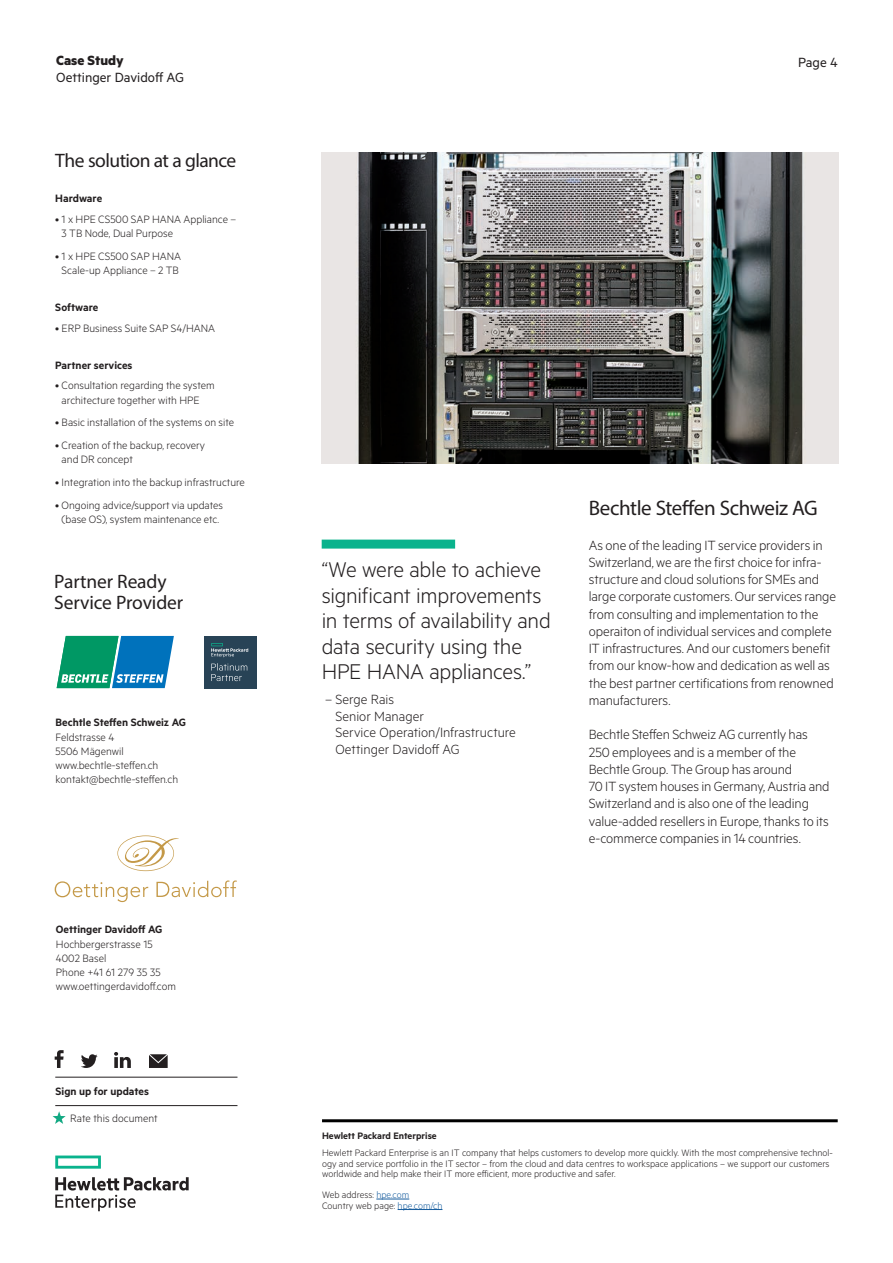
<style>
.page{position:relative;width:893px;height:1263px;background:#fff}
.page>*{position:absolute;margin:0;border:0;box-sizing:border-box;transform-origin:0 0}
.quote{font:300 24px/25.5px "Metric";letter-spacing:-.01em;color:#231f20}
.t1{font:21px "Myriad Pro";letter-spacing:-.025em;color:#231f20}
.t2{font:19.5px/21px "Myriad Pro";letter-spacing:-.015em;color:#231f20}
.lauftext{font:300 15px/17.2px "Metric";letter-spacing:-.01em;color:#231f20}
.quote_name{font:300 15px/16.5px "Metric";color:#231f20}
.t3{font:15px "Metric";color:#231f20}
.t4{font:700 15px "Metric";color:#231f20}
.text_aufzählung{font:300 12px/14.2px "Metric";color:#231f20}
.untertitel_aufzählun{font:600 12px/14.2px "Metric";color:#231f20}
.t5{font:300 10.5px/10.5px "Metric";color:#231f20}
.t6{font:600 10.5px "Metric";color:#231f20}
.s1{font-weight:300}
.s2{color:#175d9e}
</style>
<div class="page">
<img style="left:322px;top:153px;width:516px;height:310px">
<div style="left:322px;top:540px;width:133px;height:9px;background:#0ab38d"></div>
<svg style="left:55px;top:1155px;width:46px;height:14px"></svg>
<svg style="left:55px;top:1177px;width:134px;height:34px"></svg>
<svg style="left:55px;top:1050px;width:9px;height:18px"></svg>
<svg style="left:81px;top:1054px;width:17px;height:14px"></svg>
<svg style="left:114px;top:1052px;width:17px;height:16px"></svg>
<svg style="left:149px;top:1054px;width:19px;height:14px"></svg>
<hr style="left:55px;top:1077px;width:182px;height:1px;background:#231f20">
<hr style="left:55px;top:1105px;width:182px;height:1px;background:#231f20">
<svg style="left:53px;top:1111px;width:13px;height:13px"></svg>
<div style="left:204px;top:636px;width:53px;height:52px;background:#284356"></div>
<svg style="left:211px;top:643px;width:37px;height:14px"></svg>
<svg style="left:211px;top:663px;width:36px;height:18px"></svg>
<svg style="left:57px;top:636px;width:117px;height:52px;background:#2a99a2"></svg>
<svg style="left:55px;top:881px;width:93px;height:21px"></svg>
<svg style="left:156px;top:880px;width:81px;height:17px"></svg>
<svg style="left:117px;top:835px;width:62px;height:36px"></svg>
<hr style="left:376px;top:1199px;width:33px;height:1px;background:#175d9e">
<hr style="left:398px;top:1209px;width:44px;height:1px;background:#175d9e">
<hr style="left:322px;top:1119px;width:516px;height:3px;background:#000">
<p class="t4" style="left:56px;top:51px;width:69px">Case Study</p>
<p class="t3" style="left:56px;top:68px;width:129px">Oettinger Davidoff AG</p>
<p class="t2" style="left:55px;top:150px;width:183px">The solution at a glance</p>
<p class="untertitel_aufzählun" style="left:55px;top:191px;width:48px">Hardware</p>
<p class="text_aufzählung" style="left:62px;top:212px;width:176px;text-indent:-6px">• 1 x HPE CS500 SAP HANA Appliance –<br>3 TB Node, Dual Purpose</p>
<p class="text_aufzählung" style="left:55px;top:249px;width:127px;text-align:center">• 1 x HPE CS500 SAP HANA<br>Scale-up Appliance – 2 TB</p>
<p class="untertitel_aufzählun" style="left:55px;top:300px;width:45px">Software</p>
<p class="text_aufzählung" style="left:55px;top:320px;width:161px">• ERP Business Suite SAP S4/HANA</p>
<p class="untertitel_aufzählun" style="left:55px;top:358px;width:79px">Partner services</p>
<p class="text_aufzählung" style="left:62px;top:378px;width:155px;text-indent:-6px">• Consultation regarding the system architecture together with HPE</p>
<p class="text_aufzählung" style="left:55px;top:415px;width:180px">• Basic installation of the systems on site</p>
<p class="text_aufzählung" style="left:62px;top:438px;width:145px;text-indent:-6px">• Creation of the backup, recovery and DR concept</p>
<p class="text_aufzählung" style="left:55px;top:475px;width:191px">• Integration into the backup infrastructure</p>
<p class="text_aufzählung" style="left:55px;top:498px;width:169px;text-align:center">• Ongoing advice/support via updates (base OS), system maintenance etc.</p>
<p class="t2" style="left:54px;top:570px;width:131px">Partner Ready<br>Service Provider</p>
<p class="untertitel_aufzählun" style="left:56px;top:715px;width:132px">Bechtle Steffen Schweiz AG</p>
<p class="text_aufzählung" style="left:56px;top:729px;width:124px">Feldstrasse 4<br>5506 Mägenwil www.bechtle-steffen.ch kontakt@bechtle-steffen.ch</p>
<p class="untertitel_aufzählun" style="left:56px;top:922px;width:108px">Oettinger Davidoff AG<br><span class="s1">Hochbergerstrasse 15</span></p>
<p class="text_aufzählung" style="left:56px;top:950px;width:52px">4002 Basel</p>
<p class="text_aufzählung" style="left:56px;top:965px;width:106px">Phone +41 61 279 35 35</p>
<p class="text_aufzählung" style="left:56px;top:979px;width:122px">www.oettingerdavidoff.com</p>
<p class="untertitel_aufzählun" style="left:56px;top:1083px;width:95px">Sign up for updates</p>
<p class="text_aufzählung" style="left:70px;top:1111px;width:89px">Rate this document</p>
<p class="t3" style="left:798px;top:53px;width:41px">Page 4</p>
<p class="quote" style="left:322px;top:556px;width:231px">“We were able to achieve significant improvements in terms of availability and data security using the<br>HPE HANA appliances.”</p>
<p class="quote_name" style="left:335px;top:691px;width:182px;text-indent:-10px">– Serge Rais<br>Senior Manager<br>Service Operation/Infrastructure<br>Oettinger Davidoff AG</p>
<p class="t1" style="left:589px;top:495px;width:230px">Bechtle Steffen Schweiz AG</p>
<p class="lauftext" style="left:589px;top:536px;width:249px">As one of the leading IT service providers in Switzerland, we are the first choice for infra&shy;structure and cloud solutions for SMEs and large corporate customers. Our services range from consulting and implementation to the operaiton of individual services and complete IT infrastructures. And our customers benefit from our know-how and dedication as well as the best partner certifications from renowned manufacturers.</p>
<p class="lauftext" style="left:589px;top:725px;width:242px">Bechtle Steffen Schweiz AG currently has 250 employees and is a member of the Bechtle Group. The Group has around<br>70 IT system houses in Germany, Austria and Switzerland and is also one of the leading value-added resellers in Europe, thanks to its e-commerce companies in 14 countries.</p>
<p class="t6" style="left:322px;top:1130px;width:116px">Hewlett Packard Enterprise</p>
<p class="t5" style="left:322px;top:1147px;width:512px">Hewlett Packard Enterprise is an IT company that helps customers to develop more quickly. With the most comprehensive technol&shy;ogy and service portfolio in the IT sector – from the cloud and data centres to workspace applications – we support our customers worldwide and help make their IT more efficient, more productive and safer.</p>
<p class="t5" style="left:322px;top:1189px;width:89px">Web address: <span class="s2">hpe.com</span></p>
<p class="t5" style="left:322px;top:1200px;width:122px">Country web page: <span class="s2">hpe.com/ch</span></p>
</div>
